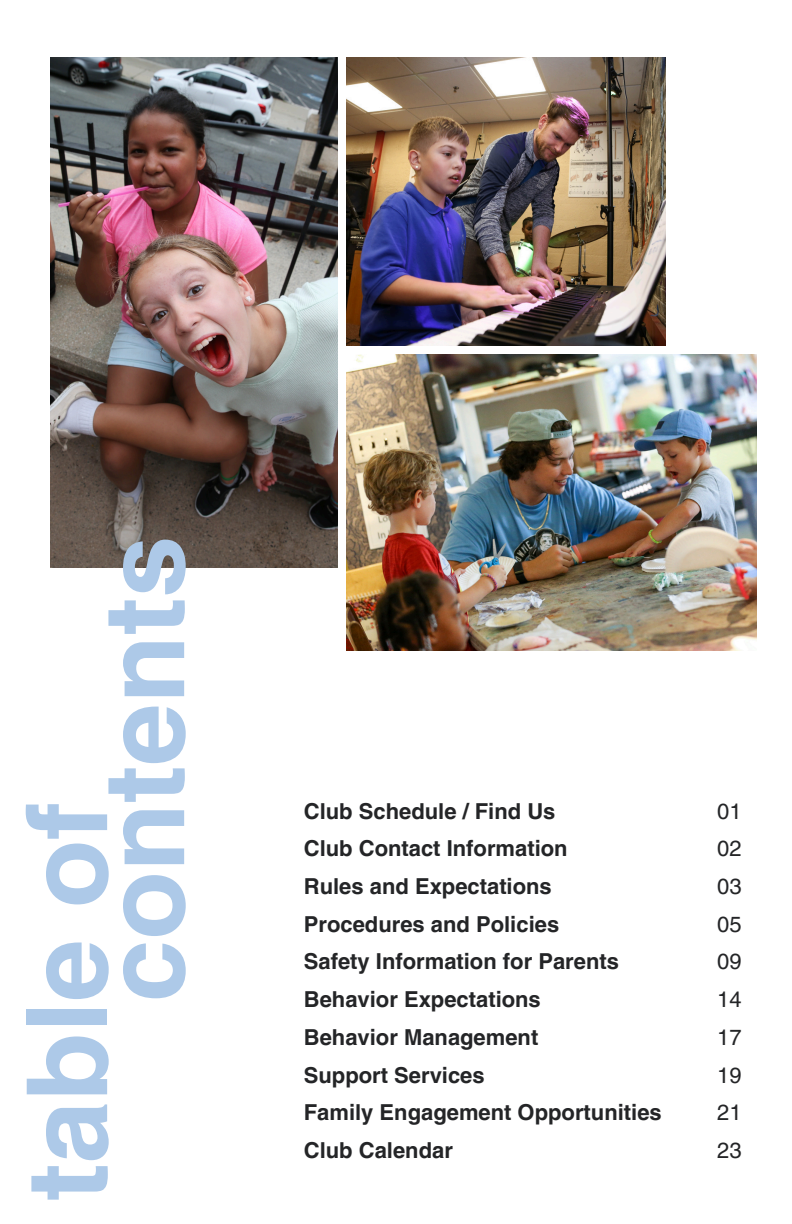
<style>
.page{position:relative;width:792px;height:1224px;background:#fff}
.page>*{position:absolute;margin:0;border:0;box-sizing:border-box;transform-origin:0 0}
.t1{font:700 112px "Helvetica LT Pro";color:#adc9e8}
.t2{font:700 22px "Helvetica LT Pro";color:#242527}
.t3{font:22px "Helvetica LT Pro";color:#242527}
</style>
<div class="page">
<img style="left:50px;top:58px;width:287px;height:509px">
<img style="left:346px;top:58px;width:319px;height:287px">
<img style="left:346px;top:354px;width:411px;height:297px">
<h1 class="t1" style="left:104px;top:1002px;width:468px;rotate:-90deg">contents</h1>
<p class="t1" style="left:27px;top:1201px;width:400px;rotate:-90deg">table of</p>
<p class="t2" style="left:304px;top:803px;width:253px">Club Schedule / Find Us</p>
<p class="t3" style="left:717px;top:803px;width:26px">01</p>
<p class="t2" style="left:304px;top:841px;width:265px">Club Contact Information</p>
<p class="t3" style="left:717px;top:841px;width:26px">02</p>
<p class="t2" style="left:304px;top:878px;width:250px">Rules and Expectations</p>
<p class="t3" style="left:717px;top:878px;width:26px">03</p>
<p class="t2" style="left:304px;top:916px;width:257px">Procedures and Policies</p>
<p class="t3" style="left:717px;top:916px;width:26px">05</p>
<p class="t2" style="left:304px;top:954px;width:317px">Safety Information for Parents</p>
<p class="t3" style="left:717px;top:954px;width:26px">09</p>
<p class="t2" style="left:304px;top:991px;width:239px">Behavior Expectations</p>
<p class="t3" style="left:717px;top:991px;width:26px">14</p>
<p class="t2" style="left:304px;top:1029px;width:236px">Behavior Management</p>
<p class="t3" style="left:717px;top:1029px;width:26px">17</p>
<p class="t2" style="left:304px;top:1067px;width:182px">Support Services</p>
<p class="t3" style="left:717px;top:1067px;width:26px">19</p>
<p class="t2" style="left:304px;top:1105px;width:359px">Family Engagement Opportunities</p>
<p class="t3" style="left:717px;top:1105px;width:26px">21</p>
<p class="t2" style="left:304px;top:1142px;width:151px">Club Calendar</p>
<p class="t3" style="left:717px;top:1142px;width:26px">23</p>
</div>
